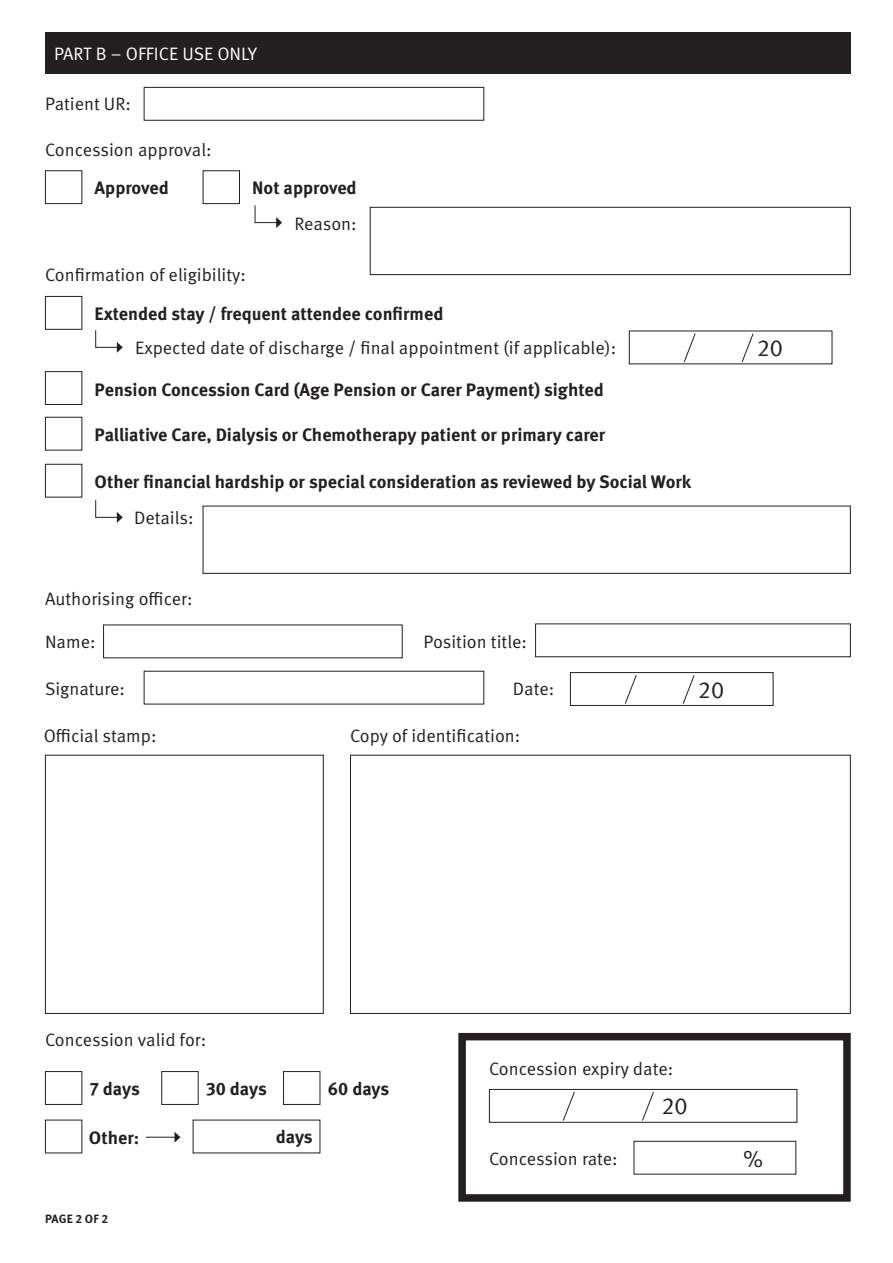
<style>
.page{position:relative;width:893px;height:1263px;background:#fff}
.page>*{position:absolute;margin:0;border:0;box-sizing:border-box;transform-origin:0 0}
.t1{font:23.4px "Meta OT Norm";color:#231f20}
.t2{font:18px "Meta OT Norm";color:#231f20}
.t3{font:700 18px "Meta OT";color:#231f20}
.t4{font:18px "Meta OT Norm";color:#fff}
.t5{font:700 12px "Meta OT";letter-spacing:.005em;color:#231f20}
</style>
<div class="page">
<div style="left:203px;top:506px;width:648px;height:68px;border:1px solid #231f20"></div>
<div style="left:370px;top:207px;width:481px;height:68px;border:1px solid #231f20"></div>
<div style="left:45px;top:33px;width:806px;height:41px;background:#231f20"></div>
<div style="left:45px;top:1071px;width:37px;height:34px;border:1px solid #231f20"></div>
<div style="left:161px;top:1071px;width:38px;height:34px;border:1px solid #231f20"></div>
<div style="left:283px;top:1071px;width:37px;height:34px;border:1px solid #231f20"></div>
<div style="left:489px;top:1089px;width:308px;height:34px;border:1px solid #231f20"></div>
<svg style="left:562px;top:1092px;width:13px;height:29px"></svg>
<svg style="left:642px;top:1092px;width:12px;height:29px"></svg>
<svg style="left:146px;top:1132px;width:34px;height:11px"></svg>
<div style="left:45px;top:371px;width:37px;height:34px;border:1px solid #231f20"></div>
<div style="left:45px;top:417px;width:37px;height:33px;border:1px solid #231f20"></div>
<div style="left:45px;top:464px;width:37px;height:33px;border:1px solid #231f20"></div>
<div style="left:45px;top:296px;width:37px;height:34px;border:1px solid #231f20"></div>
<div style="left:45px;top:170px;width:37px;height:34px;border:1px solid #231f20"></div>
<div style="left:203px;top:170px;width:37px;height:34px;border:1px solid #231f20"></div>
<div style="left:144px;top:87px;width:340px;height:34px;border:1px solid #231f20"></div>
<div style="left:535px;top:623px;width:316px;height:34px;border:1px solid #231f20"></div>
<div style="left:570px;top:672px;width:203px;height:34px;border:1px solid #231f20"></div>
<svg style="left:624px;top:675px;width:13px;height:30px"></svg>
<svg style="left:682px;top:675px;width:13px;height:30px"></svg>
<div style="left:350px;top:755px;width:501px;height:259px;border:1px solid #231f20"></div>
<div style="left:45px;top:755px;width:279px;height:259px;border:1px solid #231f20"></div>
<div style="left:634px;top:1141px;width:162px;height:33px;border:1px solid #231f20"></div>
<div style="left:458px;top:1033px;width:393px;height:169px;border:8px solid #231f20"></div>
<svg style="left:683px;top:333px;width:13px;height:30px"></svg>
<svg style="left:741px;top:333px;width:13px;height:30px"></svg>
<svg style="left:95px;top:330px;width:28px;height:23px"></svg>
<svg style="left:95px;top:500px;width:28px;height:23px"></svg>
<svg style="left:254px;top:205px;width:28px;height:23px"></svg>
<p class="t4" style="left:54px;top:43px;width:205px">PART B – OFFICE USE ONLY</p>
<p class="t2" style="left:45px;top:93px;width:87px">Patient UR:</p>
<p class="t2" style="left:45px;top:139px;width:168px">Concession approval:</p>
<p class="t3" style="left:95px;top:176px;width:76px">Approved</p>
<p class="t3" style="left:252px;top:176px;width:106px">Not approved</p>
<p class="t2" style="left:45px;top:264px;width:202px">Confirmation of eligibility:</p>
<p class="t2" style="left:294px;top:213px;width:64px">Reason:</p>
<p class="t3" style="left:95px;top:303px;width:350px">Extended stay / frequent attendee confirmed</p>
<p class="t2" style="left:135px;top:337px;width:483px">Expected date of discharge / final appointment (if applicable):</p>
<p class="t3" style="left:95px;top:378px;width:511px">Pension Concession Card (Age Pension or Carer Payment) sighted</p>
<p class="t3" style="left:95px;top:423px;width:512px">Palliative Care, Dialysis or Chemotherapy patient or primary carer</p>
<p class="t3" style="left:95px;top:470px;width:598px">Other financial hardship or special consideration as reviewed by Social Work</p>
<p class="t2" style="left:134px;top:507px;width:61px">Details:</p>
<p class="t2" style="left:45px;top:588px;width:149px">Authorising officer:</p>
<p class="t2" style="left:45px;top:631px;width:52px">Name:</p>
<p class="t2" style="left:423px;top:631px;width:105px">Position title:</p>
<p class="t2" style="left:45px;top:678px;width:81px">Signature:</p>
<p class="t2" style="left:513px;top:678px;width:43px">Date:</p>
<p class="t1" style="left:698px;top:675px;width:28px">20</p>
<p class="t2" style="left:44px;top:725px;width:114px">Official stamp:</p>
<p class="t2" style="left:350px;top:725px;width:172px">Copy of identification:</p>
<p class="t1" style="left:757px;top:334px;width:28px">20</p>
<p class="t2" style="left:45px;top:1029px;width:163px">Concession valid for:</p>
<p class="t3" style="left:90px;top:1078px;width:52px">7 days</p>
<p class="t3" style="left:89px;top:1126px;width:52px">Other:</p>
<p class="t5" style="left:45px;top:1211px;width:65px">PAGE 2 OF 2</p>
<p class="t3" style="left:206px;top:1078px;width:62px">30 days</p>
<p class="t3" style="left:328px;top:1078px;width:63px">60 days</p>
<p class="t3" style="left:276px;top:1125px;width:39px">days</p>
<p class="t2" style="left:489px;top:1058px;width:186px">Concession expiry date:</p>
<p class="t2" style="left:489px;top:1148px;width:130px">Concession rate:</p>
<p class="t1" style="left:662px;top:1092px;width:28px">20</p>
<p class="t1" style="left:743px;top:1145px;width:22px">%</p>
</div>
